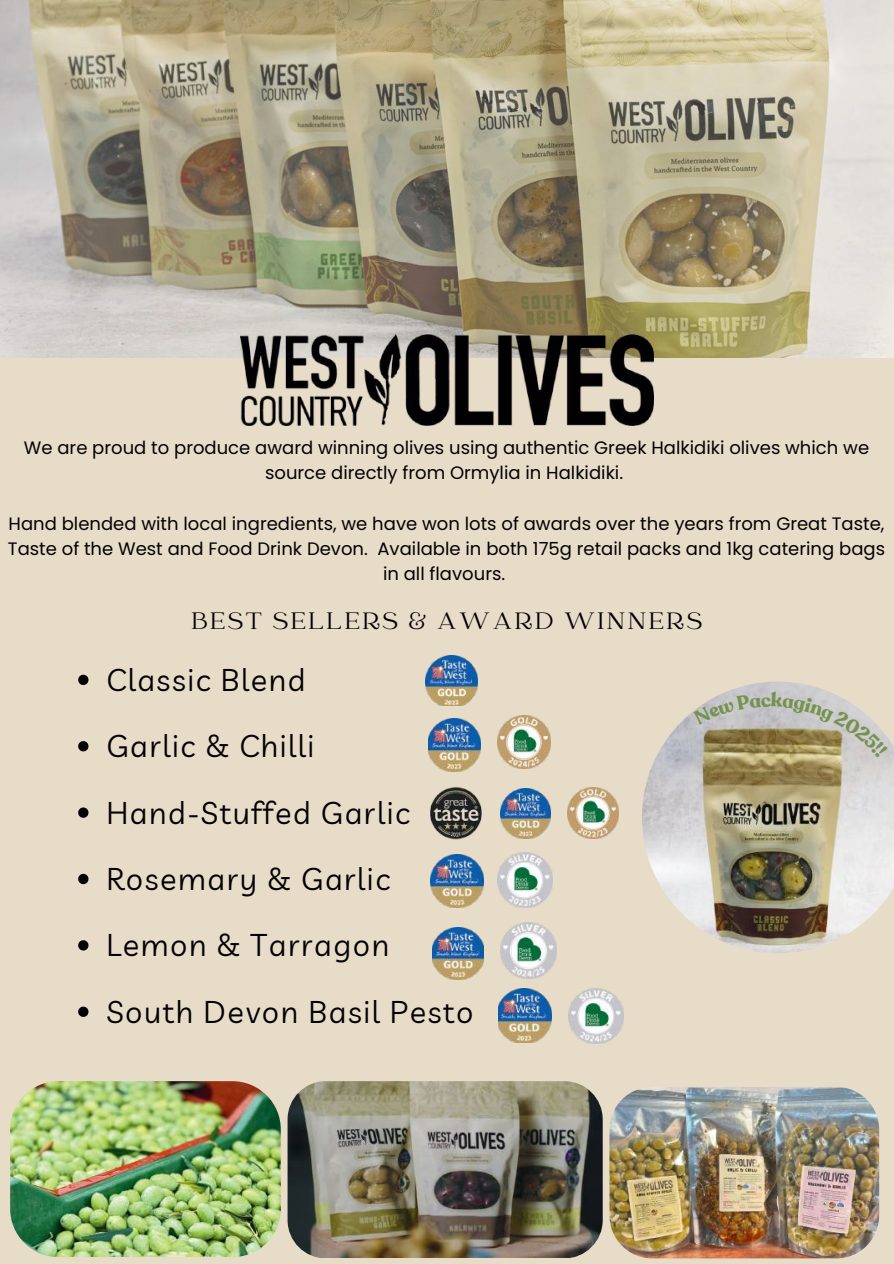
<style>
.page{position:relative;width:894px;height:1264px;background:#fff}
.page>*{position:absolute;margin:0;border:0;box-sizing:border-box;transform-origin:0 0}
.t1{font:30.75px/66.3px "Livvic";letter-spacing:.05em;color:#040104}
.t2{font:26.25px "Catchy Mager";letter-spacing:.1em;color:#040104}
.t3{font:18px/24.8px "Poppins";color:#040104;text-align:center}
</style>
<div class="page">
<div style="left:0;top:0;width:893px;height:1263px;background:#e7dcc7"></div>
<img style="left:0;top:0;width:893px;height:357px">
<img style="left:642px;top:681px;width:251px;height:272px">
<svg style="left:78px;top:674px;width:10px;height:11px"></svg>
<svg style="left:78px;top:741px;width:10px;height:10px"></svg>
<svg style="left:78px;top:807px;width:10px;height:10px"></svg>
<svg style="left:78px;top:873px;width:10px;height:11px"></svg>
<svg style="left:78px;top:940px;width:10px;height:10px"></svg>
<svg style="left:78px;top:1006px;width:10px;height:10px"></svg>
<img style="left:425px;top:655px;width:52px;height:50px">
<img style="left:429px;top:718px;width:51px;height:53px">
<img style="left:497px;top:715px;width:53px;height:53px">
<img style="left:430px;top:787px;width:52px;height:53px">
<img style="left:500px;top:788px;width:50px;height:50px">
<img style="left:567px;top:787px;width:51px;height:51px">
<img style="left:431px;top:854px;width:52px;height:53px">
<img style="left:497px;top:852px;width:55px;height:55px">
<img style="left:432px;top:927px;width:51px;height:52px">
<img style="left:500px;top:922px;width:57px;height:57px">
<img style="left:498px;top:988px;width:53px;height:54px">
<img style="left:568px;top:988px;width:55px;height:55px">
<img style="left:609px;top:1086px;width:269px;height:171px;border-radius:43px">
<img style="left:287px;top:1081px;width:315px;height:176px;border-radius:38px">
<img style="left:10px;top:1081px;width:270px;height:175px;border-radius:48px">
<img style="left:241px;top:334px;width:412px;height:91px">
<svg style="left:693px;top:691px;width:195px;height:66px;background:#bdb6a6"></svg>
<p class="t3" style="left:24px;top:435px;width:846px">We are proud to produce award winning olives using authentic Greek Halkidiki olives which we source directly from Ormylia in Halkidiki.</p>
<p class="t3" style="left:8px;top:511px;width:878px">Hand blended with local ingredients, we have won lots of awards over the years from Great Taste,<br>Taste of the West and Food Drink Devon. Available in both 175g retail packs and 1kg catering bags in all flavours.</p>
<h2 class="t2" style="left:191px;top:606px;width:512px">BEST SELLERS &amp; AWARD WINNERS</h2>
<h1 class="t1" style="left:106px;top:644px;width:368px">Classic Blend<br>Garlic &amp; Chilli<br>Hand-Stuffed Garlic<br>Rosemary &amp; Garlic<br>Lemon &amp; Tarragon<br>South Devon Basil Pesto</h1>
</div>
